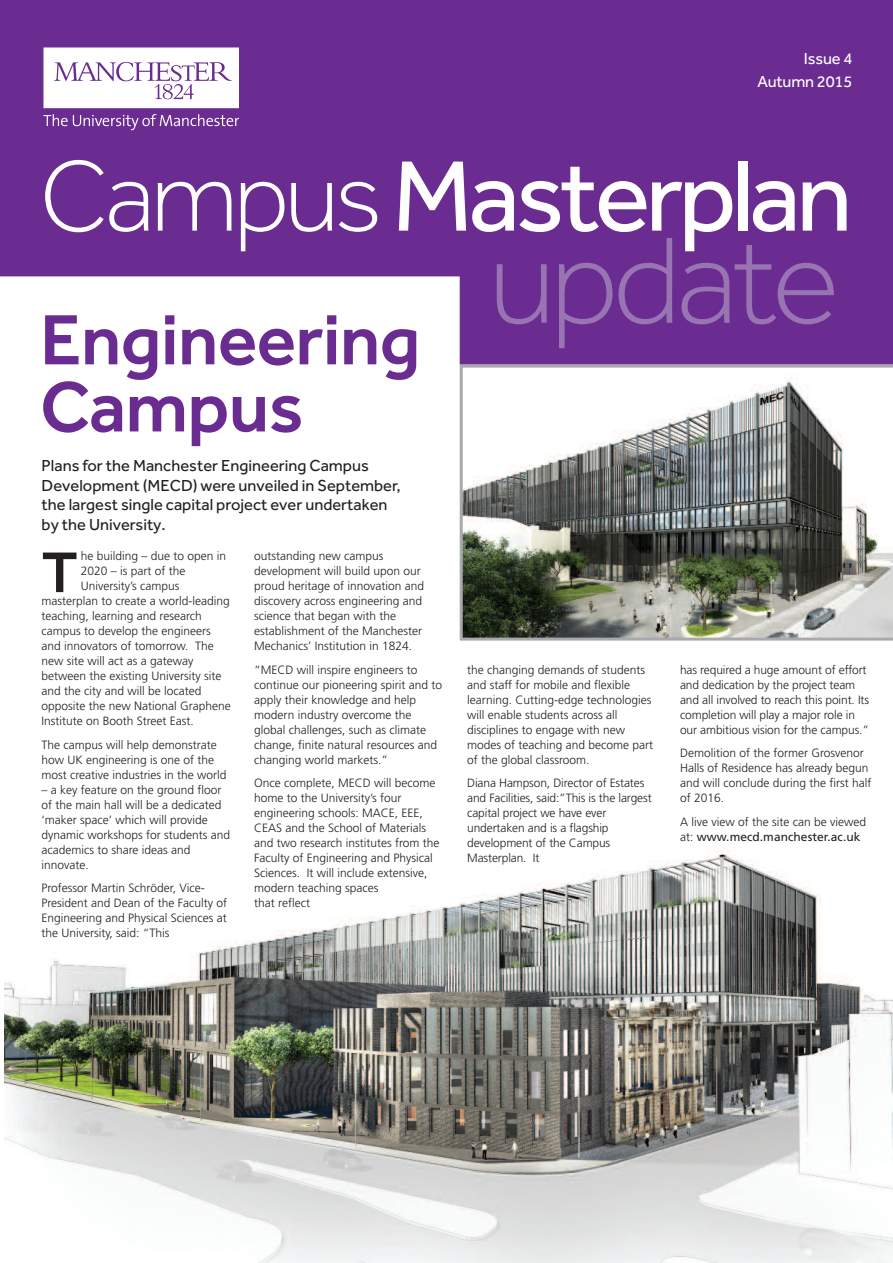
<style>
.page{position:relative;width:893px;height:1263px;background:#fff}
.page>*{position:absolute;margin:0;border:0;box-sizing:border-box;transform-origin:0 0}
.t1{font:300 127.2px "Effra";letter-spacing:-.045em;color:#9874b3}
.t2{font:103.5px "Effra";letter-spacing:-.045em;color:#fff}
.t3{font:500 73.5px/67.1px "Effra";letter-spacing:-.01em;color:#6a2c91}
.t4{font:500 59.25px "Effra";color:#231f20}
.t5{font:16.5px/19.5px "Effra";color:#231f20}
.t6{font:16.5px/23.9px "Effra";letter-spacing:-.01em;color:#fff;text-align:right}
.t7{font:300 12px/15px "Frutiger";color:#231f20}
.s1{font-weight:300}
.s2{font-weight:400}
</style>
<div class="page">
<img style="left:4px;top:847px;width:889px;height:416px">
<svg style="left:0;top:0;width:893px;height:365px;fill:#6a2c91"></svg>
<svg style="left:43px;top:47px;width:196px;height:61px"></svg>
<svg style="left:43px;top:114px;width:196px;height:16px"></svg>
<img style="left:460px;top:365px;width:433px;height:276px">
<h3 class="t6" style="left:757px;top:46px;width:96px">Issue 4<br>Autumn 2015</h3>
<h2 class="t2" style="left:39px;top:136px;width:815px"><span class="s1">Campus</span>Masterplan</h2>
<h1 class="t1" style="left:488px;top:209px;width:353px">update</h1>
<h3 class="t3" style="left:40px;top:305px;width:382px">Engineering<br>Campus</h3>
<h3 class="t5" style="left:42px;top:456px;width:360px">Plans for the Manchester Engineering Campus Development (MECD) were unveiled in September, the largest single capital project ever undertaken by the University.</h3>
<h3 class="t4" style="left:42px;top:537px;width:38px">T</h3>
<p class="t7" style="left:81px;top:549px;width:147px">he building – due to open in</p>
<p class="t7" style="left:81px;top:564px;width:106px">2020 – is part of the</p>
<p class="t7" style="left:81px;top:579px;width:100px">University’s campus</p>
<p class="t7" style="left:41px;top:594px;width:190px">masterplan to create a world-leading</p>
<p class="t7" style="left:41px;top:609px;width:162px">teaching, learning and research</p>
<p class="t7" style="left:41px;top:624px;width:171px">campus to develop the engineers</p>
<p class="t7" style="left:41px;top:639px;width:174px">and innovators of tomorrow. The</p>
<p class="t7" style="left:41px;top:654px;width:154px">new site will act as a gateway</p>
<p class="t7" style="left:41px;top:669px;width:181px">between the existing University site</p>
<p class="t7" style="left:41px;top:684px;width:162px">and the city and will be located</p>
<p class="t7" style="left:41px;top:699px;width:191px">opposite the new National Graphene</p>
<p class="t7" style="left:41px;top:714px;width:154px">Institute on Booth Street East.</p>
<p class="t7" style="left:41px;top:738px;width:187px">The campus will help demonstrate how UK engineering is one of the most creative industries in the world</p>
<p class="t7" style="left:41px;top:783px;width:190px">– a key feature on the ground floor of the main hall will be a dedicated ‘maker space’ which will provide dynamic workshops for students and academics to share ideas and innovate.</p>
<p class="t7" style="left:41px;top:881px;width:187px">Professor Martin Schröder, Vice-President and Dean of the Faculty of Engineering and Physical Sciences at the University, said: “This</p>
<p class="t7" style="left:254px;top:549px;width:171px">outstanding new campus development will build upon our proud heritage of innovation and discovery across engineering and science that began with the establishment of the Manchester<br>Mechanics’ Institution in 1824.</p>
<p class="t7" style="left:254px;top:663px;width:190px">“MECD will inspire engineers to continue our pioneering spirit and to apply their knowledge and help modern industry overcome the global challenges, such as climate change, finite natural resources and changing world markets.”</p>
<p class="t7" style="left:254px;top:776px;width:187px">Once complete, MECD will become home to the University’s four engineering schools: MACE, EEE,<br>CEAS and the School of Materials and two research institutes from the<br>Faculty of Engineering and Physical<br>Sciences. It will include extensive, modern teaching spaces<br>that reflect</p>
<p class="t7" style="left:467px;top:663px;width:188px">the changing demands of students and staff for mobile and flexible learning. Cutting-edge technologies will enable students across all disciplines to engage with new modes of teaching and become part of the global classroom.</p>
<p class="t7" style="left:467px;top:776px;width:186px">Diana Hampson, Director of Estates and Facilities, said:”This is the largest capital project we have ever undertaken and is a flagship development of the Campus<br>Masterplan. It</p>
<p class="t7" style="left:680px;top:663px;width:191px">has required a huge amount of effort and dedication by the project team and all involved to reach this point. Its completion will play a major role in our ambitious vision for the campus.”</p>
<p class="t7" style="left:680px;top:746px;width:193px">Demolition of the former Grosvenor<br>Halls of Residence has already begun and will conclude during the first half of 2016.</p>
<p class="t7" style="left:680px;top:815px;width:188px">A live view of the site can be viewed at: <span class="s2">www.mecd.manchester.ac.uk</span></p>
</div>
